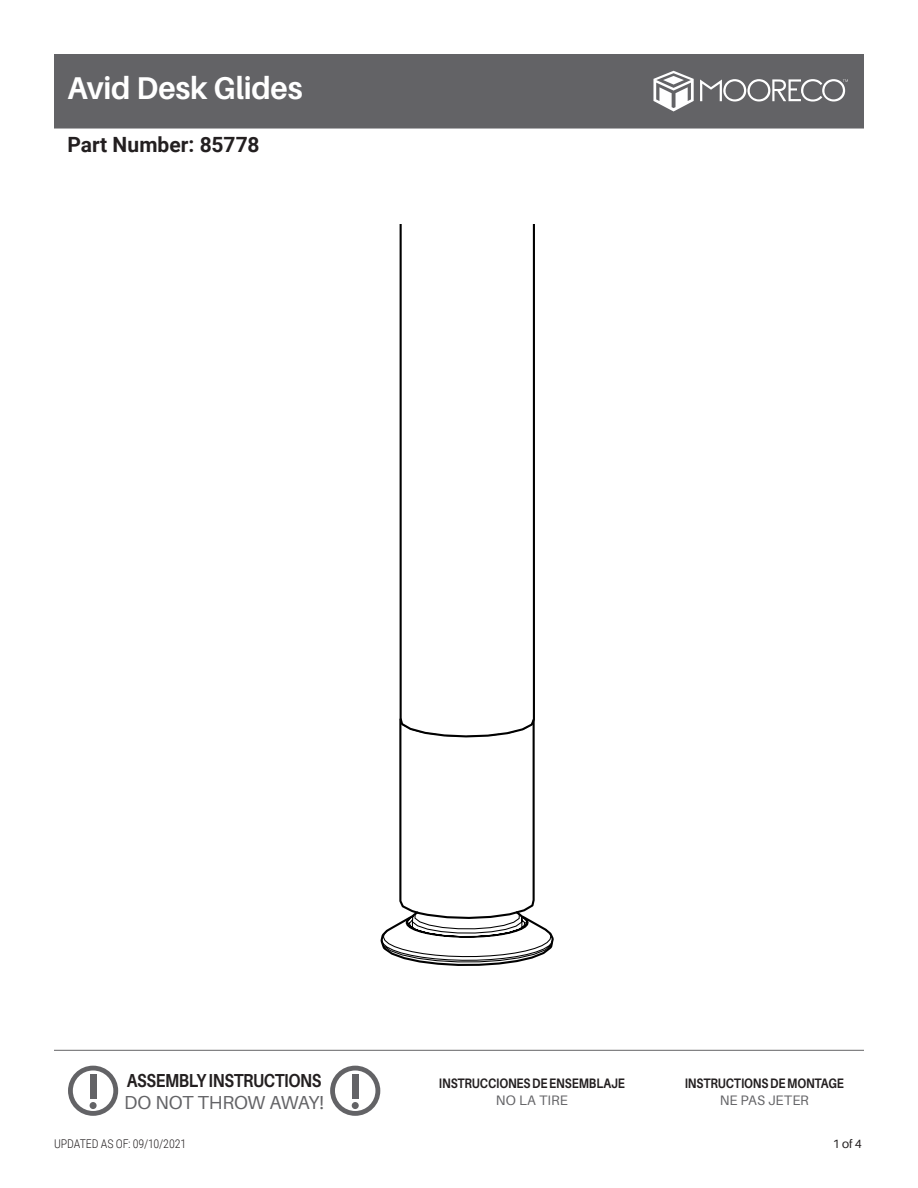
<style>
.page{position:relative;width:918px;height:1188px;background:#fff}
.page>*{position:absolute;margin:0;border:0;box-sizing:border-box;transform-origin:0 0}
.Large_Product_Name_H{font:700 31.5px "Aileron";letter-spacing:-.005em;color:#fff;scale:.95 1}
.SKU___Heading{font:700 21px "Roboto";color:#231f20}
.ASSEMBLY_INSTRUCTION{font:700 18.75px "Aileron";letter-spacing:-.025em;color:#231f20;scale:.84 1}
.DO_NOT_THROW_AWAY{font:18.75px "Aileron";letter-spacing:-.015em;color:#636366}
.ASSEMBLY_INSTRUCTION-2{font:700 13.65px "Aileron";letter-spacing:-.01em;color:#231f20;scale:.84 1}
.DO_NOT_THROW_AWAY-2{font:13.65px "Aileron";letter-spacing:.005em;color:#636366}
.Version{font:300 12px "Roboto Condensed";letter-spacing:-.005em;color:#231f20}
.parts_needed_center{font:12px "Aileron";color:#231f20}
</style>
<div class="page">
<div style="left:54px;top:54px;width:810px;height:75px;background:#636366;border:2px solid #636366"></div>
<svg style="left:68px;top:1066px;width:50px;height:50px"></svg>
<div style="left:90px;top:1074px;width:6px;height:25px;background:#636366"></div>
<div style="left:90px;top:1102px;width:7px;height:7px;background:#636366;border-radius:50%"></div>
<svg style="left:330px;top:1066px;width:50px;height:50px"></svg>
<div style="left:352px;top:1074px;width:6px;height:25px;background:#636366"></div>
<div style="left:352px;top:1102px;width:7px;height:7px;background:#636366;border-radius:50%"></div>
<hr style="left:54px;top:1050px;width:810px;height:1px;background:#636366">
<svg style="left:380px;top:920px;width:174px;height:46px"></svg>
<svg style="left:399px;top:225px;width:136px;height:695px"></svg>
<svg style="left:653px;top:71px;width:41px;height:40px"></svg>
<svg style="left:700px;top:79px;width:148px;height:23px"></svg>
<p class="Large_Product_Name_H" style="left:68px;top:71px;width:249px">Avid Desk Glides</p>
<p class="SKU___Heading" style="left:68px;top:130px;width:193px">Part Number: 85778</p>
<p class="ASSEMBLY_INSTRUCTION" style="left:127px;top:1070px;width:233px">ASSEMBLY INSTRUCTIONS</p>
<p class="DO_NOT_THROW_AWAY" style="left:124px;top:1093px;width:202px">DO NOT THROW AWAY!</p>
<p class="Version" style="left:54px;top:1135px;width:134px">UPDATED AS OF: 09/10/2021</p>
<p class="ASSEMBLY_INSTRUCTION-2" style="left:439px;top:1076px;width:223px">INSTRUCCIONES DE ENSEMBLAJE</p>
<p class="DO_NOT_THROW_AWAY-2" style="left:496px;top:1093px;width:73px">NO LA TIRE</p>
<p class="ASSEMBLY_INSTRUCTION-2" style="left:685px;top:1076px;width:191px">INSTRUCTIONS DE MONTAGE</p>
<p class="DO_NOT_THROW_AWAY-2" style="left:720px;top:1093px;width:91px">NE PAS JETER</p>
<p class="parts_needed_center" style="left:833px;top:1137px;width:31px">1 of 4</p>
</div>
